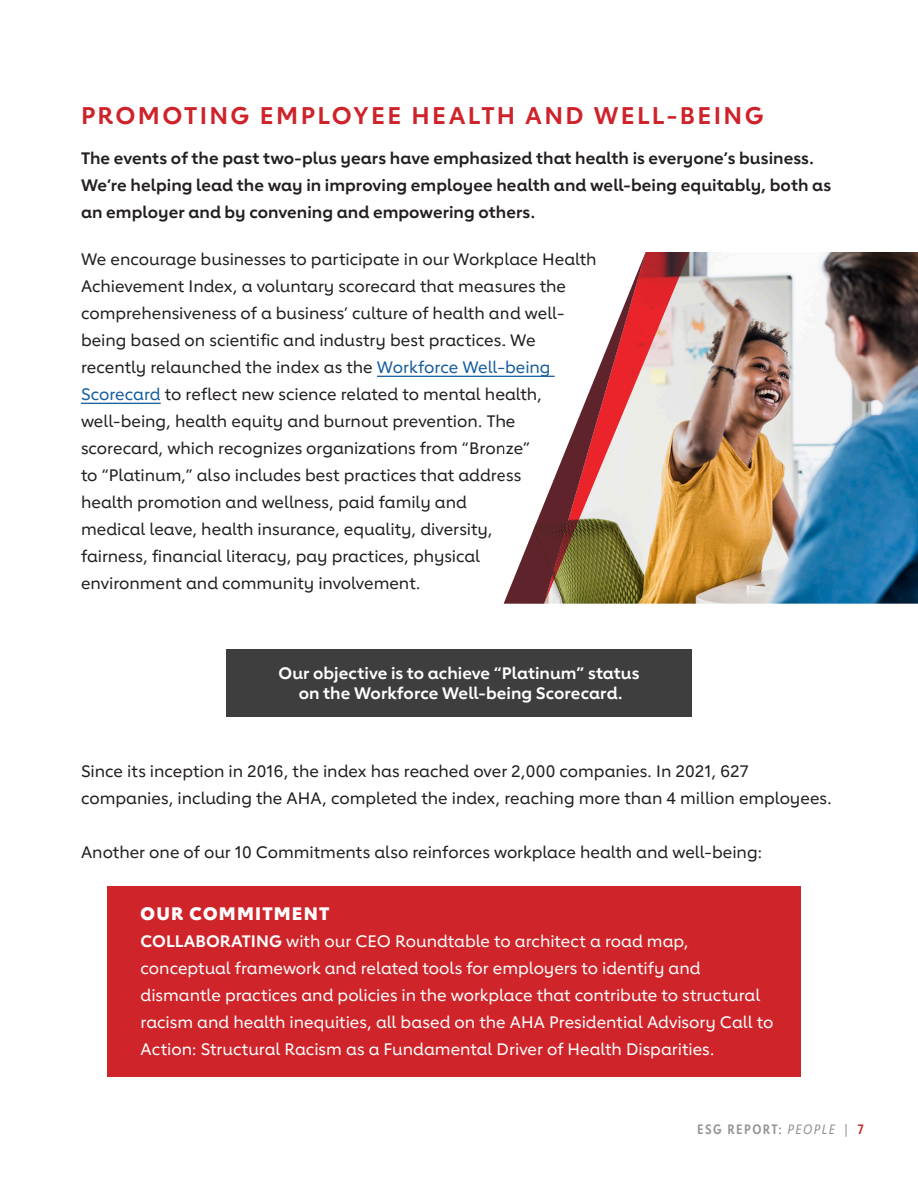
<style>
.page{position:relative;width:918px;height:1188px;background:#fff}
.page>*{position:absolute;margin:0;border:0;box-sizing:border-box;transform-origin:0 0}
.Subsection_title_-_H{font:700 24px "Lub Dub";letter-spacing:.095em;color:#ce232a}
.t1{font:800 18px "Lub Dub";letter-spacing:.07em;color:#fff}
.t2{font:500 16.5px/27px "Lub Dub";color:#231f20}
.t3{font:500 16.5px/27px "Lub Dub";color:#fff}
.t4{font:700 16.5px/27px "Lub Dub";letter-spacing:.005em;color:#231f20}
.t5{font:700 16.5px/19.8px "Lub Dub";color:#fff;text-align:center}
.t6{font:700 13.5px "Lub Dub Condensed";letter-spacing:.11em;color:#939598}
.s1{color:#175d9e}
.s2{font-weight:700}
.s3{font-weight:400;font-style:italic}
.s4{font-weight:400}
.s5{color:#ce232a}
</style>
<div class="page">
<div style="left:107px;top:886px;width:693px;height:191px;background:#cf242a"></div>
<hr style="left:377px;top:376px;width:178px;height:1px;background:#175d9e">
<hr style="left:81px;top:403px;width:80px;height:1px;background:#175d9e">
<img style="left:690px;top:252px;width:228px;height:352px">
<svg style="left:646px;top:252px;width:44px;height:352px;background:#d7ac8e"></svg>
<svg style="left:504px;top:252px;width:142px;height:352px"></svg>
<div style="left:226px;top:649px;width:466px;height:68px;background:#3e3e3f"></div>
<h3 class="Subsection_title_-_H" style="left:81px;top:101px;width:684px">PROMOTING EMPLOYEE HEALTH AND WELL-BEING</h3>
<p class="t4" style="left:81px;top:145px;width:752px">The events of the past two-plus years have emphasized that health is everyone’s business.<br>We’re helping lead the way in improving employee health and well-being equitably, both as an employer and by convening and empowering others.</p>
<p class="t2" style="left:81px;top:246px;width:517px">We encourage businesses to participate in our Workplace Health Achievement Index, a voluntary scorecard that measures the comprehensiveness of a business’ culture of health and well&shy;being based on scientific and industry best practices. We recently relaunched the index as the <span class="s1">Workforce Well-being Scorecard</span> to reflect new science related to mental health, well-being, health equity and burnout prevention. The scorecard, which recognizes organizations from “Bronze”<br>to “Platinum,” also includes best practices that address<br>health promotion and wellness, paid family and<br>medical leave, health insurance, equality, diversity,<br>fairness, financial literacy, pay practices, physical<br>environment and community involvement.</p>
<p class="t5" style="left:278px;top:663px;width:363px">Our objective is to achieve “Platinum” status on the Workforce Well-being Scorecard.</p>
<p class="t2" style="left:81px;top:757px;width:753px">Since its inception in 2016, the index has reached over 2,000 companies. In 2021, 627 companies, including the AHA, completed the index, reaching more than 4 million employees.</p>
<p class="t2" style="left:81px;top:838px;width:683px">Another one of our 10 Commitments also reinforces workplace health and well-being:</p>
<p class="t1" style="left:141px;top:903px;width:190px">OUR COMMITMENT</p>
<p class="t3" style="left:141px;top:928px;width:634px"><span class="s2">COLLABORATING</span> with our CEO Roundtable to architect a road map, conceptual framework and related tools for employers to identify and dismantle practices and policies in the workplace that contribute to structural racism and health inequities, all based on the AHA Presidential Advisory Call to Action: Structural Racism as a Fundamental Driver of Health Disparities.</p>
<p class="t6" style="left:697px;top:1121px;width:168px">ESG REPORT: <span class="s3">PEOPLE</span> <span class="s4">|</span> <span class="s5">7</span></p>
</div>
